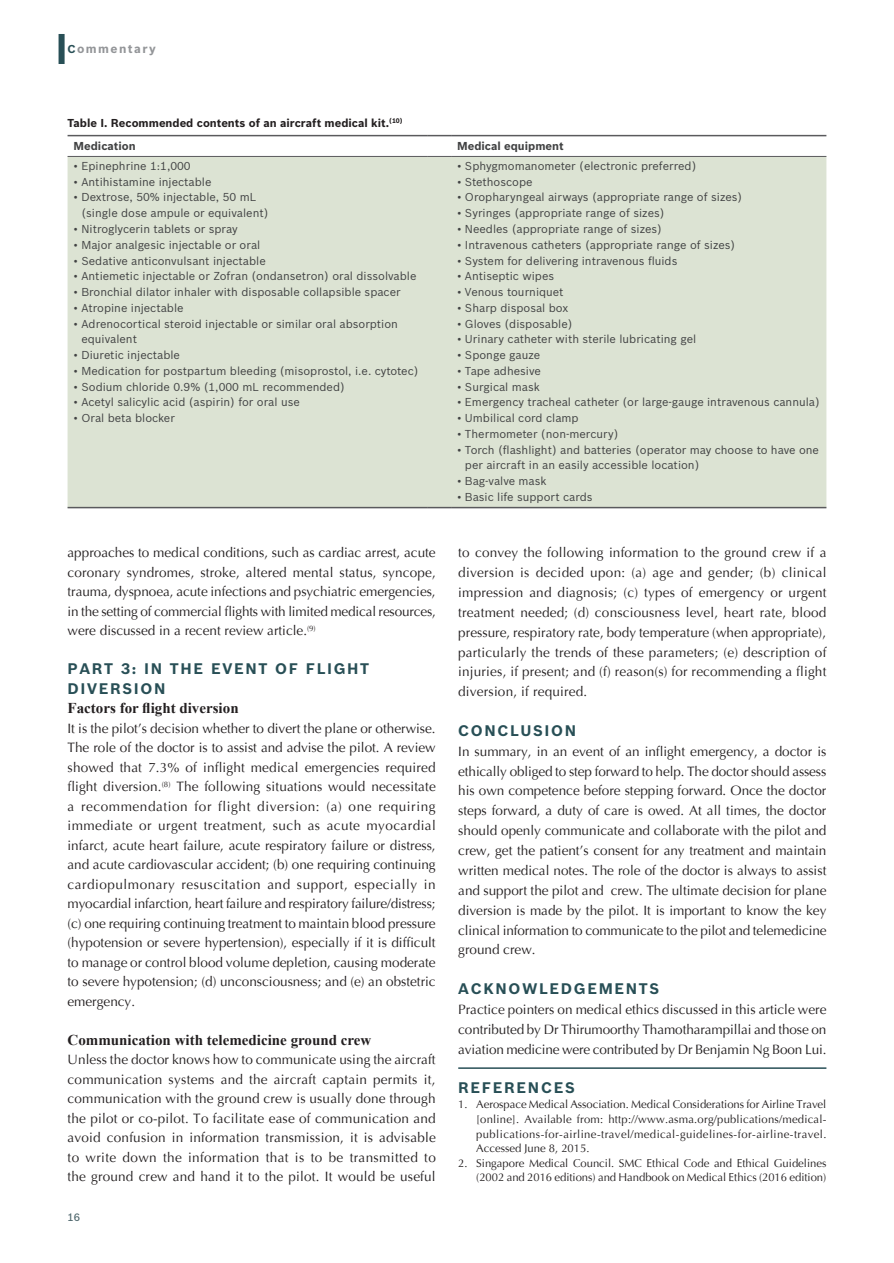
<style>
.page{position:relative;width:894px;height:1263px;background:#fff}
.page>*{position:absolute;margin:0;border:0;box-sizing:border-box;transform-origin:0 0}
.REFH{font:700 15px/19.5px "Bosch Sans";letter-spacing:.11em;color:#284f56}
.H2_No_Above_Space{font:700 15px "Times New Roman";color:#231f20}
.TXFL{font:13.5px/19.5px "Optima";color:#231f20;text-align:justify}
.TX{font:13.5px/19.5px "Optima";color:#231f20;text-align:justify}
.t1{font:700 12px "Bosch Sans";letter-spacing:.12em;color:#939598}
.TBL{font:11.25px/15.8px "Bosch Sans";color:#414243}
.REF{font:11.25px/14.7px "Optima";color:#231f20;text-align:justify}
.TT{font:700 11.25px "Bosch Sans";color:#231f20}
.TCH{font:700 11.25px "Bosch Sans";color:#414243}
.FOLIO{font:500 10.5px "Bosch Sans";color:#4f676d}
.s1{font-size:11.25px;color:#284f56}
</style>
<div class="page">
<div style="left:58px;top:34px;width:7px;height:30px;background:#284f56"></div>
<hr style="left:458px;top:1067px;width:368px;height:1px;background:#284f56">
<div style="left:68px;top:157px;width:758px;height:350px;background:#dce3d3"></div>
<hr style="left:68px;top:507px;width:360px;height:1px;background:#5a5a5d">
<svg style="left:428px;top:507px;width:23px;height:1px"></svg>
<hr style="left:451px;top:507px;width:375px;height:1px;background:#5a5a5d">
<hr style="left:68px;top:156px;width:360px;height:1px;background:#5a5a5d">
<svg style="left:428px;top:156px;width:23px;height:1px"></svg>
<hr style="left:451px;top:156px;width:375px;height:1px;background:#5a5a5d">
<hr style="left:68px;top:135px;width:360px;height:1px;background:#5a5a5d">
<svg style="left:428px;top:135px;width:23px;height:1px"></svg>
<hr style="left:451px;top:135px;width:375px;height:1px;background:#5a5a5d">
<p class="t1" style="left:68px;top:42px;width:90px"><span class="s1">C</span>ommentary</p>
<p class="TT" style="left:68px;top:116px;width:336px">Table I. Recommended contents of an aircraft medical kit.<sup>(10)</sup></p>
<p class="TCH" style="left:74px;top:139px;width:64px">Medication</p>
<p class="TCH" style="left:457px;top:139px;width:108px">Medical equipment</p>
<p class="TBL" style="left:74px;top:158px;width:119px">• Epinephrine 1:1,000</p>
<p class="TBL" style="left:74px;top:174px;width:139px">• Antihistamine injectable</p>
<p class="TBL" style="left:81px;top:189px;width:188px;text-indent:-8px">• Dextrose, 50% injectable, 50 mL (single dose ampule or equivalent)</p>
<p class="TBL" style="left:74px;top:221px;width:166px">• Nitroglycerin tablets or spray</p>
<p class="TBL" style="left:74px;top:237px;width:188px">• Major analgesic injectable or oral</p>
<p class="TBL" style="left:74px;top:252px;width:194px">• Sedative anticonvulsant injectable</p>
<p class="TBL" style="left:74px;top:268px;width:344px">• Antiemetic injectable or Zofran (ondansetron) oral dissolvable</p>
<p class="TBL" style="left:74px;top:284px;width:328px">• Bronchial dilator inhaler with disposable collapsible spacer</p>
<p class="TBL" style="left:74px;top:300px;width:111px">• Atropine injectable</p>
<p class="TBL" style="left:81px;top:315px;width:318px;text-indent:-8px">• Adrenocortical steroid injectable or similar oral absorption equivalent</p>
<p class="TBL" style="left:74px;top:347px;width:108px">• Diuretic injectable</p>
<p class="TBL" style="left:74px;top:363px;width:346px">• Medication for postpartum bleeding (misoprostol, i.e. cytotec)</p>
<p class="TBL" style="left:74px;top:378px;width:273px">• Sodium chloride 0.9% (1,000 mL recommended)</p>
<p class="TBL" style="left:74px;top:394px;width:228px">• Acetyl salicylic acid (aspirin) for oral use</p>
<p class="TBL" style="left:74px;top:410px;width:103px">• Oral beta blocker</p>
<p class="TBL" style="left:457px;top:158px;width:241px">• Sphygmomanometer (electronic preferred)</p>
<p class="TBL" style="left:457px;top:174px;width:77px">• Stethoscope</p>
<p class="TBL" style="left:457px;top:189px;width:286px">• Oropharyngeal airways (appropriate range of sizes)</p>
<p class="TBL" style="left:457px;top:205px;width:209px">• Syringes (appropriate range of sizes)</p>
<p class="TBL" style="left:457px;top:221px;width:206px">• Needles (appropriate range of sizes)</p>
<p class="TBL" style="left:457px;top:237px;width:280px">• Intravenous catheters (appropriate range of sizes)</p>
<p class="TBL" style="left:457px;top:252px;width:222px">• System for delivering intravenous fluids</p>
<p class="TBL" style="left:457px;top:268px;width:98px">• Antiseptic wipes</p>
<p class="TBL" style="left:457px;top:284px;width:108px">• Venous tourniquet</p>
<p class="TBL" style="left:457px;top:300px;width:113px">• Sharp disposal box</p>
<p class="TBL" style="left:457px;top:315px;width:117px">• Gloves (disposable)</p>
<p class="TBL" style="left:457px;top:331px;width:240px">• Urinary catheter with sterile lubricating gel</p>
<p class="TBL" style="left:457px;top:347px;width:85px">• Sponge gauze</p>
<p class="TBL" style="left:457px;top:363px;width:85px">• Tape adhesive</p>
<p class="TBL" style="left:457px;top:378px;width:84px">• Surgical mask</p>
<p class="TBL" style="left:457px;top:394px;width:364px">• Emergency tracheal catheter (or large‑gauge intravenous cannula)</p>
<p class="TBL" style="left:457px;top:410px;width:123px">• Umbilical cord clamp</p>
<p class="TBL" style="left:457px;top:426px;width:163px">• Thermometer (non‑mercury)</p>
<p class="TBL" style="left:465px;top:441px;width:355px;text-indent:-8px">• Torch (flashlight) and batteries (operator may choose to have one per aircraft in an easily accessible location)</p>
<p class="TBL" style="left:457px;top:473px;width:91px">• Bag‑valve mask</p>
<p class="TBL" style="left:457px;top:489px;width:137px">• Basic life support cards</p>
<p class="TX" style="left:68px;top:543px;width:369px">approaches to medical conditions, such as cardiac arrest, acute coronary syndromes, stroke, altered mental status, syncope, trauma, dyspnoea, acute infections and psychiatric emergencies, in the setting of commercial flights with limited medical resources, were discussed in a recent review article.<sup>(9)</sup></p>
<h1 class="REFH" style="left:68px;top:659px;width:303px">PART 3: IN THE EVENT OF FLIGHT<br>DIVERSION</h1>
<p class="H2_No_Above_Space" style="left:68px;top:697px;width:172px">Factors for flight diversion</p>
<p class="TXFL" style="left:68px;top:718px;width:369px">It is the pilot’s decision whether to divert the plane or otherwise.<br>The role of the doctor is to assist and advise the pilot. A review showed that 7.3% of inflight medical emergencies required flight diversion.<sup>(8)</sup> The following situations would necessitate a recommendation for flight diversion: (a) one requiring immediate or urgent treatment, such as acute myocardial infarct, acute heart failure, acute respiratory failure or distress, and acute cardiovascular accident; (b) one requiring continuing cardiopulmonary resuscitation and support, especially in myocardial infarction, heart failure and respiratory failure/distress; (c) one requiring continuing treatment to maintain blood pressure (hypotension or severe hypertension), especially if it is difficult to manage or control blood volume depletion, causing moderate to severe hypotension; (d) unconsciousness; and (e) an obstetric emergency.</p>
<h2 class="H2_No_Above_Space" style="left:68px;top:1029px;width:305px">Communication with telemedicine ground crew</h2>
<p class="TXFL" style="left:68px;top:1050px;width:369px">Unless the doctor knows how to communicate using the aircraft communication systems and the aircraft captain permits it, communication with the ground crew is usually done through the pilot or co-pilot. To facilitate ease of communication and avoid confusion in information transmission, it is advisable to write down the information that is to be transmitted to the ground crew and hand it to the pilot. It would be useful</p>
<p class="FOLIO" style="left:68px;top:1211px;width:14px">16</p>
<p class="TXFL" style="left:458px;top:543px;width:369px">to convey the following information to the ground crew if a diversion is decided upon: (a) age and gender; (b) clinical impression and diagnosis; (c) types of emergency or urgent treatment needed; (d) consciousness level, heart rate, blood pressure, respiratory rate, body temperature (when appropriate), particularly the trends of these parameters; (e) description of injuries, if present; and (f) reason(s) for recommending a flight diversion, if required.</p>
<h1 class="REFH" style="left:458px;top:720px;width:119px">CONCLUSION</h1>
<p class="TXFL" style="left:458px;top:741px;width:369px">In summary, in an event of an inflight emergency, a doctor is ethically obliged to step forward to help. The doctor should assess his own competence before stepping forward. Once the doctor steps forward, a duty of care is owed. At all times, the doctor should openly communicate and collaborate with the pilot and crew, get the patient’s consent for any treatment and maintain written medical notes. The role of the doctor is always to assist and support the pilot and crew. The ultimate decision for plane diversion is made by the pilot. It is important to know the key clinical information to communicate to the pilot and telemedicine ground crew.</p>
<h1 class="REFH" style="left:458px;top:978px;width:202px">ACKNOWLEDGEMENTS</h1>
<p class="TXFL" style="left:458px;top:999px;width:369px">Practice pointers on medical ethics discussed in this article were contributed by Dr Thirumoorthy Thamotharampillai and those on aviation medicine were contributed by Dr Benjamin Ng Boon Lui.</p>
<p class="REFH" style="left:458px;top:1077px;width:118px">REFERENCES</p>
<p class="REF" style="left:476px;top:1097px;width:352px;text-indent:-18px">1. Aerospace Medical Association. Medical Considerations for Airline Travel [online]. Available from: http://www.asma.org/publications/medical&shy;publications-for-airline-travel/medical-guidelines-for-airline-travel.<br>Accessed June 8, 2015.</p>
<p class="REF" style="left:458px;top:1155px;width:369px;text-align:right">2. Singapore Medical Council. SMC Ethical Code and Ethical Guidelines (2002 and 2016 editions) and Handbook on Medical Ethics (2016 edition)</p>
</div>
